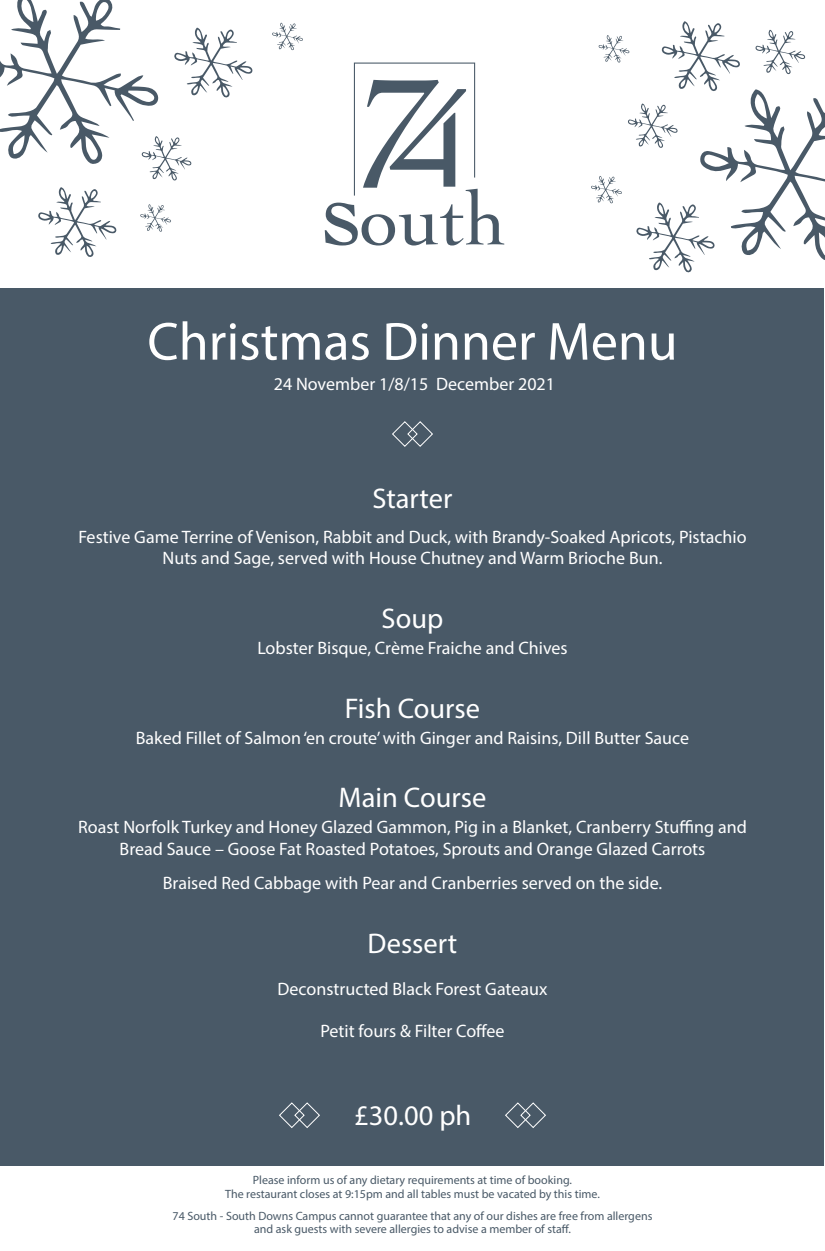
<style>
.page{position:relative;width:825px;height:1251px;background:#fff}
.page>*{position:absolute;margin:0;border:0;box-sizing:border-box;transform-origin:0 0}
.Main_Title{font:54px "Myriad Pro";color:#fff}
.Menu_Titles{font:28.5px "Myriad Pro";color:#fff}
.Menu_Items{font:28.5px "Myriad Pro";color:#fff}
.Menu_Items-2{font:18px/21.6px "Myriad Pro";color:#fff;text-align:center}
.Coffee_Text{font:18px "Myriad Pro";color:#fff}
.Main_Title-2{font:18px "Myriad Pro";color:#fff}
.Disclaimer{font:12px/13.5px "Myriad Pro";color:#495967;text-align:center}
</style>
<div class="page">
<div style="left:1px;top:288px;width:823px;height:877px;background:#495967"></div>
<svg style="left:325px;top:63px;width:179px;height:182px"></svg>
<svg style="left:279px;top:1102px;width:41px;height:26px"></svg>
<svg style="left:505px;top:1102px;width:41px;height:26px"></svg>
<svg style="left:392px;top:421px;width:41px;height:26px"></svg>
<svg style="left:38px;top:187px;width:79px;height:70px"></svg>
<svg style="left:0;top:0;width:253px;height:181px"></svg>
<svg style="left:272px;top:23px;width:31px;height:27px"></svg>
<svg style="left:140px;top:204px;width:31px;height:28px"></svg>
<svg style="left:591px;top:21px;width:234px;height:251px"></svg>
<p class="Main_Title" style="left:147px;top:308px;width:532px">Christmas Dinner Menu</p>
<p class="Main_Title-2" style="left:274px;top:372px;width:283px">24 November 1/8/15 December 2021</p>
<p class="Menu_Items" style="left:372px;top:481px;width:81px">Starter</p>
<p class="Menu_Items-2" style="left:78px;top:525px;width:670px">Festive Game Terrine of Venison, Rabbit and Duck, with Brandy-Soaked Apricots, Pistachio<br>Nuts and Sage, served with House Chutney and Warm Brioche Bun.</p>
<p class="Menu_Titles" style="left:382px;top:600px;width:63px">Soup</p>
<p class="Menu_Items-2" style="left:257px;top:636px;width:312px">Lobster Bisque, Crème Fraiche and Chives</p>
<p class="Menu_Titles" style="left:345px;top:690px;width:137px">Fish Course</p>
<p class="Menu_Items-2" style="left:136px;top:726px;width:555px">Baked Fillet of Salmon ‘en croute’ with Ginger and Raisins, Dill Butter Sauce</p>
<p class="Menu_Titles" style="left:339px;top:780px;width:149px">Main Course</p>
<p class="Menu_Items-2" style="left:78px;top:816px;width:670px">Roast Norfolk Turkey and Honey Glazed Gammon, Pig in a Blanket, Cranberry Stuffing and<br>Bread Sauce – Goose Fat Roasted Potatoes, Sprouts and Orange Glazed Carrots</p>
<p class="Menu_Items-2" style="left:163px;top:871px;width:501px">Braised Red Cabbage with Pear and Cranberries served on the side.</p>
<p class="Menu_Titles" style="left:368px;top:925px;width:91px">Dessert</p>
<p class="Coffee_Text" style="left:278px;top:977px;width:271px">Deconstructed Black Forest Gateaux</p>
<p class="Coffee_Text" style="left:320px;top:1019px;width:186px">Petit fours &amp; Filter Coffee</p>
<p class="Menu_Titles" style="left:354px;top:1097px;width:119px">£30.00 ph</p>
<p class="Disclaimer" style="left:225px;top:1172px;width:376px">Please inform us of any dietary requirements at time of booking.<br>The restaurant closes at 9:15pm and all tables must be vacated by this time.</p>
<p class="Disclaimer" style="left:173px;top:1208px;width:481px">74 South - South Downs Campus cannot guarantee that any of our dishes are free from allergens and ask guests with severe allergies to advise a member of staff.</p>
</div>
